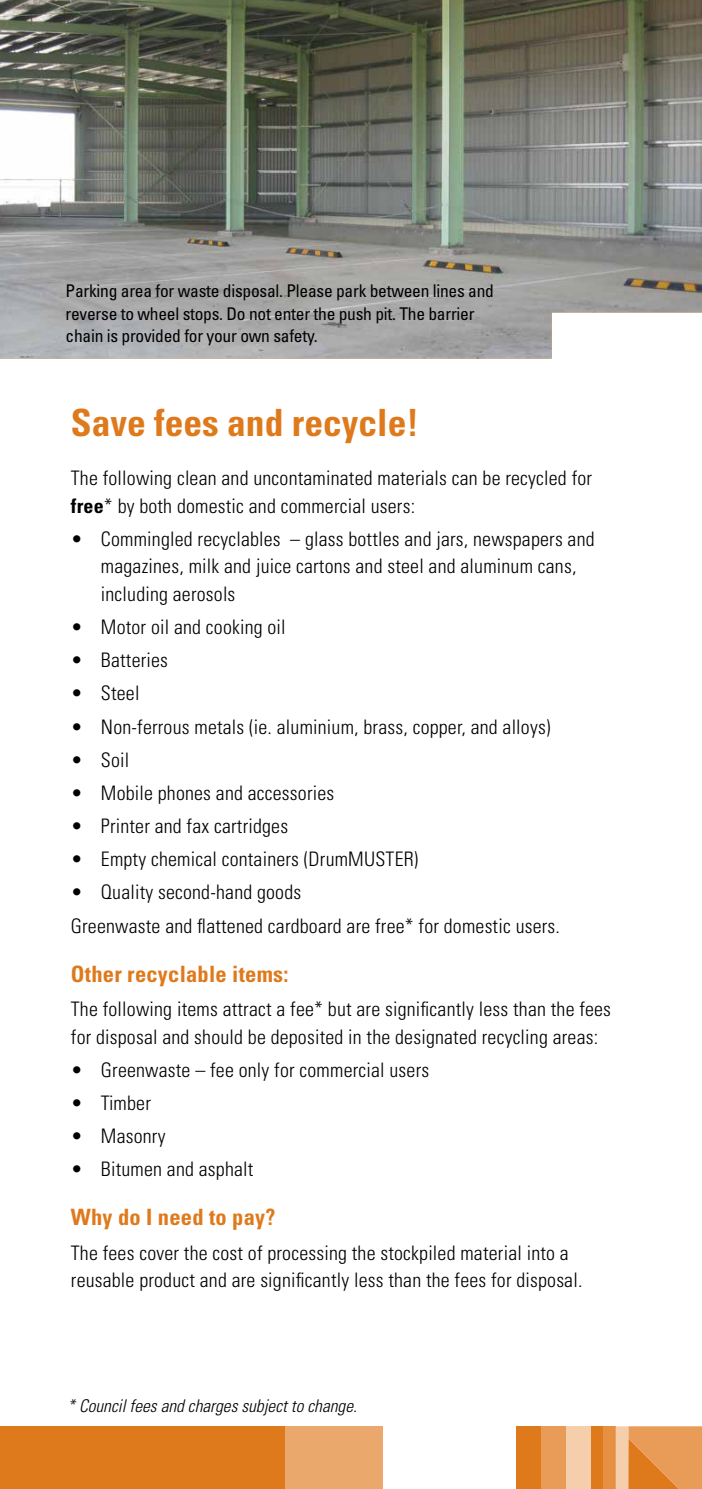
<style>
.page{position:relative;width:702px;height:1489px;background:#fff}
.page>*{position:absolute;margin:0;border:0;box-sizing:border-box;transform-origin:0 0}
.t1{font:700 condensed 37.5px "Univers";color:#df7a1c}
.t2{font:700 condensed 22.5px "Univers";letter-spacing:.01em;color:#df7a1c}
.t3{font:300 condensed 20px/27.5px "Univers";letter-spacing:.01em;color:#000}
.t4{font:condensed 17.5px/22.5px "Univers";letter-spacing:-.015em;color:#000}
.t5{font:italic 300 condensed 17.5px "Univers";color:#000}
.s1{font-weight:700}
</style>
<div class="page">
<div style="left:0;top:1426px;width:285px;height:62px;background:#df7a1c"></div>
<div style="left:285px;top:1426px;width:98px;height:62px;background:#eba86c"></div>
<div style="left:516px;top:1426px;width:25px;height:62px;background:#df7a1c"></div>
<div style="left:541px;top:1426px;width:25px;height:62px;background:#e89c58"></div>
<div style="left:566px;top:1426px;width:25px;height:62px;background:#f5cfac"></div>
<div style="left:591px;top:1426px;width:12px;height:62px;background:#df7a1c"></div>
<div style="left:603px;top:1426px;width:12px;height:62px;background:#e59043"></div>
<svg style="left:615px;top:1426px;width:87px;height:62px;background:#e79c57"></svg>
<img style="left:0;top:0;width:702px;height:358px">
<p class="t4" style="left:66px;top:279px;width:430px">Parking area for waste disposal. Please park between lines and reverse to wheel stops. Do not enter the push pit. The barrier chain is provided for your own safety.</p>
<h1 class="t1" style="left:71px;top:399px;width:349px">Save fees and recycle!</h1>
<p class="t3" style="left:71px;top:464px;width:522px">The following clean and uncontaminated materials can be recycled for <span class="s1">free</span>* by both domestic and commercial users:</p>
<p class="t3" style="left:101px;top:525px;width:495px;text-indent:-30px">• Commingled recyclables – glass bottles and jars, newspapers and magazines, milk and juice cartons and steel and aluminum cans, including aerosols</p>
<p class="t3" style="left:71px;top:613px;width:216px">• Motor oil and cooking oil</p>
<p class="t3" style="left:71px;top:646px;width:99px">• Batteries</p>
<p class="t3" style="left:71px;top:679px;width:70px">• Steel</p>
<p class="t3" style="left:71px;top:712px;width:481px">• Non-ferrous metals (ie. aluminium, brass, copper, and alloys)</p>
<p class="t3" style="left:71px;top:746px;width:60px">• Soil</p>
<p class="t3" style="left:71px;top:779px;width:265px">• Mobile phones and accessories</p>
<p class="t3" style="left:71px;top:812px;width:219px">• Printer and fax cartridges</p>
<p class="t3" style="left:71px;top:845px;width:349px">• Empty chemical containers (DrumMUSTER)</p>
<p class="t3" style="left:71px;top:875px;width:490px;line-height:33.2px">• Quality second-hand goods<br>Greenwaste and flattened cardboard are free* for domestic users.</p>
<p class="t2" style="left:71px;top:959px;width:219px">Other recyclable items:</p>
<p class="t3" style="left:71px;top:995px;width:541px">The following items attract a fee* but are significantly less than the fees for disposal and should be deposited in the designated recycling areas:</p>
<p class="t3" style="left:71px;top:1055px;width:360px">• Greenwaste – fee only for commercial users</p>
<p class="t3" style="left:71px;top:1089px;width:81px">• Timber</p>
<p class="t3" style="left:71px;top:1122px;width:96px">• Masonry</p>
<p class="t3" style="left:71px;top:1155px;width:184px">• Bitumen and asphalt</p>
<p class="t2" style="left:71px;top:1203px;width:206px">Why do I need to pay?</p>
<p class="t3" style="left:71px;top:1238px;width:513px">The fees cover the cost of processing the stockpiled material into a reusable product and are significantly less than the fees for disposal.</p>
<p class="t5" style="left:67px;top:1394px;width:291px">* Council fees and charges subject to change.</p>
</div>
